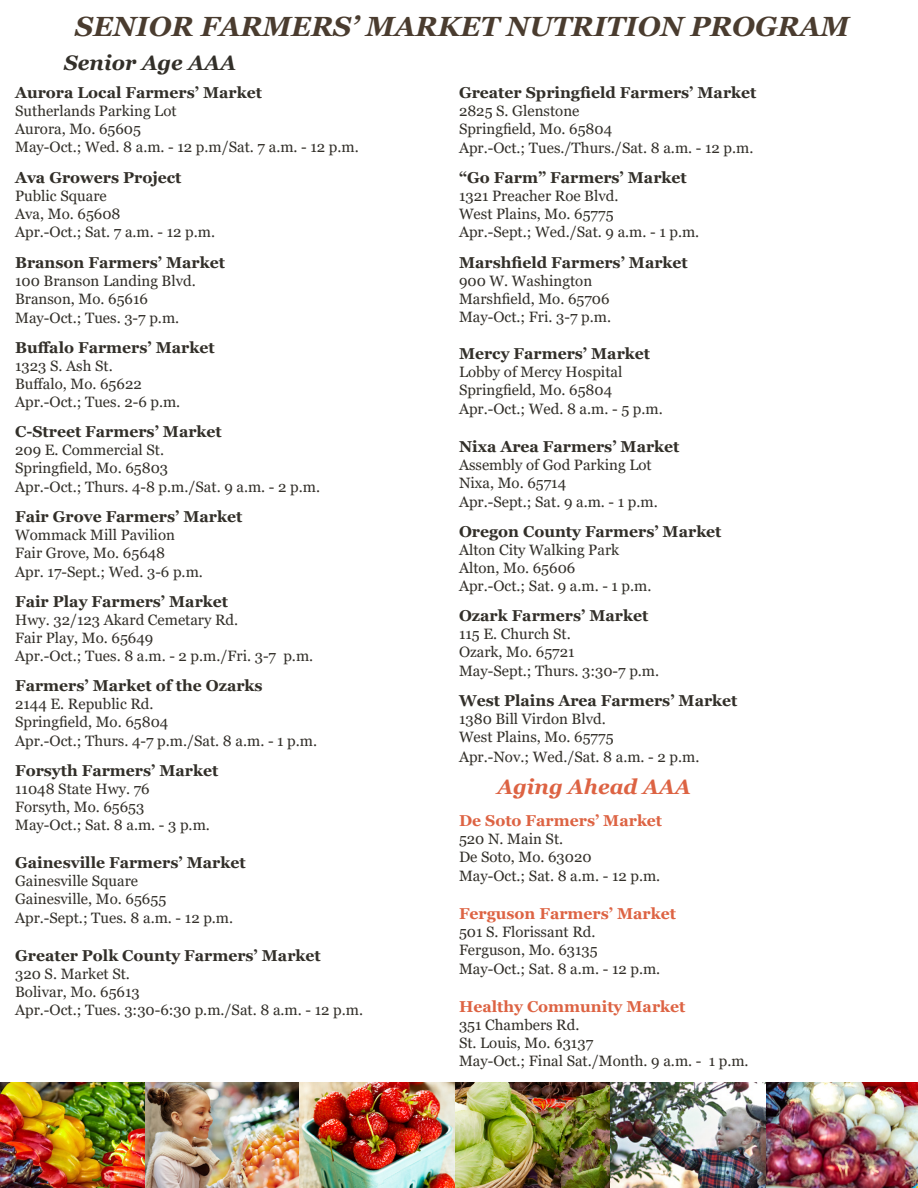
<style>
.page{position:relative;width:918px;height:1188px;background:#fff}
.page>*{position:absolute;margin:0;border:0;box-sizing:border-box;transform-origin:0 0}
.t1{font:italic 700 27.75px "Georgia";color:#4a3c2f}
.t2{font:italic 700 21px "Georgia";color:#dd6343}
.t3{font:italic 700 21px "Georgia";color:#322f29}
.t4{font:700 15.75px "Georgia";color:#322f29}
.t5{font:700 15.75px "Georgia";color:#dd6343}
.t6{font:15px "Georgia";color:#322f29}
</style>
<div class="page">
<img style="left:0;top:1082px;width:918px;height:106px">
<p class="t1" style="left:75px;top:8px;width:776px">SENIOR FARMERS’ MARKET NUTRITION PROGRAM</p>
<p class="t3" style="left:64px;top:49px;width:173px">Senior Age AAA</p>
<p class="t4" style="left:15px;top:83px;width:248px">Aurora Local Farmers’ Market</p>
<p class="t6" style="left:15px;top:102px;width:163px">Sutherlands Parking Lot</p>
<p class="t6" style="left:15px;top:120px;width:127px">Aurora, Mo. 65605</p>
<p class="t6" style="left:15px;top:138px;width:345px">May-Oct.; Wed. 8 a.m. - 12 p.m/Sat. 7 a.m. - 12 p.m.</p>
<p class="t4" style="left:15px;top:167px;width:168px">Ava Growers Project</p>
<p class="t6" style="left:15px;top:186px;width:93px">Public Square</p>
<p class="t6" style="left:15px;top:204px;width:107px">Ava, Mo. 65608</p>
<p class="t6" style="left:15px;top:223px;width:201px">Apr.-Oct.; Sat. 7 a.m. - 12 p.m.</p>
<p class="t4" style="left:15px;top:252px;width:211px">Branson Farmers’ Market</p>
<p class="t6" style="left:15px;top:271px;width:182px">100 Branson Landing Blvd.</p>
<p class="t6" style="left:15px;top:289px;width:134px">Branson, Mo. 65616</p>
<p class="t6" style="left:15px;top:308px;width:166px">May-Oct.; Tues. 3-7 p.m.</p>
<p class="t4" style="left:15px;top:337px;width:201px">Buffalo Farmers’ Market</p>
<p class="t6" style="left:15px;top:356px;width:99px">1323 S. Ash St.</p>
<p class="t6" style="left:15px;top:374px;width:128px">Buffalo, Mo. 65622</p>
<p class="t6" style="left:15px;top:392px;width:167px">Apr.-Oct.; Tues. 2-6 p.m.</p>
<p class="t4" style="left:15px;top:421px;width:208px">C-Street Farmers’ Market</p>
<p class="t6" style="left:15px;top:441px;width:151px">209 E. Commercial St.</p>
<p class="t6" style="left:15px;top:459px;width:155px">Springfield, Mo. 65803</p>
<p class="t6" style="left:15px;top:477px;width:306px">Apr.-Oct.; Thurs. 4-8 p.m./Sat. 9 a.m. - 2 p.m.</p>
<p class="t4" style="left:15px;top:506px;width:229px">Fair Grove Farmers’ Market</p>
<p class="t6" style="left:15px;top:526px;width:161px">Wommack Mill Pavilion</p>
<p class="t6" style="left:15px;top:544px;width:152px">Fair Grove, Mo. 65648</p>
<p class="t6" style="left:15px;top:563px;width:189px">Apr. 17-Sept.; Wed. 3-6 p.m.</p>
<p class="t4" style="left:15px;top:591px;width:214px">Fair Play Farmers’ Market</p>
<p class="t6" style="left:15px;top:611px;width:225px">Hwy. 32/123 Akard Cemetary Rd.</p>
<p class="t6" style="left:15px;top:629px;width:140px">Fair Play, Mo. 65649</p>
<p class="t6" style="left:15px;top:647px;width:300px">Apr.-Oct.; Tues. 8 a.m. - 2 p.m./Fri. 3-7 p.m.</p>
<p class="t4" style="left:15px;top:675px;width:249px">Farmers’ Market of the Ozarks</p>
<p class="t6" style="left:15px;top:695px;width:140px">2144 E. Republic Rd.</p>
<p class="t6" style="left:15px;top:713px;width:155px">Springfield, Mo. 65804</p>
<p class="t6" style="left:15px;top:732px;width:304px">Apr.-Oct.; Thurs. 4-7 p.m./Sat. 8 a.m. - 1 p.m.</p>
<p class="t4" style="left:15px;top:761px;width:205px">Forsyth Farmers’ Market</p>
<p class="t6" style="left:15px;top:780px;width:136px">11048 State Hwy. 76</p>
<p class="t6" style="left:15px;top:798px;width:131px">Forsyth, Mo. 65653</p>
<p class="t6" style="left:15px;top:816px;width:196px">May-Oct.; Sat. 8 a.m. - 3 p.m.</p>
<p class="t4" style="left:15px;top:852px;width:232px">Gainesville Farmers’ Market</p>
<p class="t6" style="left:15px;top:872px;width:125px">Gainesville Square</p>
<p class="t6" style="left:15px;top:890px;width:153px">Gainesville, Mo. 65655</p>
<p class="t6" style="left:15px;top:909px;width:220px">Apr.-Sept.; Tues. 8 a.m. - 12 p.m.</p>
<p class="t4" style="left:15px;top:945px;width:307px">Greater Polk County Farmers’ Market</p>
<p class="t6" style="left:15px;top:964px;width:116px">320 S. Market St.</p>
<p class="t6" style="left:15px;top:982px;width:126px">Bolivar, Mo. 65613</p>
<p class="t6" style="left:15px;top:1000px;width:349px">Apr.-Oct.; Tues. 3:30-6:30 p.m./Sat. 8 a.m. - 12 p.m.</p>
<p class="t4" style="left:459px;top:83px;width:299px">Greater Springfield Farmers’ Market</p>
<p class="t6" style="left:459px;top:102px;width:122px">2825 S. Glenstone</p>
<p class="t6" style="left:459px;top:120px;width:155px">Springfield, Mo. 65804</p>
<p class="t6" style="left:459px;top:139px;width:296px">Apr.-Oct.; Tues./Thurs./Sat. 8 a.m. - 12 p.m.</p>
<p class="t4" style="left:459px;top:168px;width:229px">“Go Farm” Farmers’ Market</p>
<p class="t6" style="left:459px;top:187px;width:161px">1321 Preacher Roe Blvd.</p>
<p class="t6" style="left:459px;top:205px;width:156px">West Plains, Mo. 65775</p>
<p class="t6" style="left:459px;top:223px;width:242px">Apr.-Sept.; Wed./Sat. 9 a.m. - 1 p.m.</p>
<p class="t4" style="left:459px;top:252px;width:230px">Marshfield Farmers’ Market</p>
<p class="t6" style="left:459px;top:271px;width:135px">900 W. Washington</p>
<p class="t6" style="left:459px;top:289px;width:152px">Marshfield, Mo. 65706</p>
<p class="t6" style="left:459px;top:307px;width:154px">May-Oct.; Fri. 3-7 p.m.</p>
<p class="t4" style="left:459px;top:344px;width:193px">Mercy Farmers’ Market</p>
<p class="t6" style="left:459px;top:363px;width:165px">Lobby of Mercy Hospital</p>
<p class="t6" style="left:459px;top:381px;width:155px">Springfield, Mo. 65804</p>
<p class="t6" style="left:459px;top:400px;width:205px">Apr.-Oct.; Wed. 8 a.m. - 5 p.m.</p>
<p class="t4" style="left:459px;top:437px;width:222px">Nixa Area Farmers’ Market</p>
<p class="t6" style="left:459px;top:456px;width:194px">Assembly of God Parking Lot</p>
<p class="t6" style="left:459px;top:474px;width:109px">Nixa, Mo. 65714</p>
<p class="t6" style="left:459px;top:493px;width:200px">Apr.-Sept.; Sat. 9 a.m. - 1 p.m.</p>
<p class="t4" style="left:459px;top:522px;width:264px">Oregon County Farmers’ Market</p>
<p class="t6" style="left:459px;top:541px;width:162px">Alton City Walking Park</p>
<p class="t6" style="left:459px;top:559px;width:118px">Alton, Mo. 65606</p>
<p class="t6" style="left:459px;top:577px;width:194px">Apr.-Oct.; Sat. 9 a.m. - 1 p.m.</p>
<p class="t4" style="left:459px;top:606px;width:191px">Ozark Farmers’ Market</p>
<p class="t6" style="left:459px;top:625px;width:113px">115 E. Church St.</p>
<p class="t6" style="left:459px;top:643px;width:117px">Ozark, Mo. 65721</p>
<p class="t6" style="left:459px;top:662px;width:202px">May-Sept.; Thurs. 3:30-7 p.m.</p>
<p class="t4" style="left:459px;top:691px;width:280px">West Plains Area Farmers’ Market</p>
<p class="t6" style="left:459px;top:710px;width:148px">1380 Bill Virdon Blvd.</p>
<p class="t6" style="left:459px;top:728px;width:156px">West Plains, Mo. 65775</p>
<p class="t6" style="left:459px;top:748px;width:242px">Apr.-Nov.; Wed./Sat. 8 a.m. - 2 p.m.</p>
<p class="t2" style="left:497px;top:773px;width:195px">Aging Ahead AAA</p>
<p class="t5" style="left:459px;top:811px;width:205px">De Soto Farmers’ Market</p>
<p class="t6" style="left:459px;top:830px;width:106px">520 N. Main St.</p>
<p class="t6" style="left:459px;top:848px;width:134px">De Soto, Mo. 63020</p>
<p class="t6" style="left:459px;top:867px;width:203px">May-Oct.; Sat. 8 a.m. - 12 p.m.</p>
<p class="t5" style="left:459px;top:903px;width:219px">Ferguson Farmers’ Market</p>
<p class="t6" style="left:459px;top:923px;width:138px">501 S. Florissant Rd.</p>
<p class="t6" style="left:459px;top:941px;width:140px">Ferguson, Mo. 63135</p>
<p class="t6" style="left:459px;top:960px;width:203px">May-Oct.; Sat. 8 a.m. - 12 p.m.</p>
<p class="t5" style="left:459px;top:996px;width:228px">Healthy Community Market</p>
<p class="t6" style="left:459px;top:1015px;width:122px">351 Chambers Rd.</p>
<p class="t6" style="left:459px;top:1033px;width:136px">St. Louis, Mo. 63137</p>
<p class="t6" style="left:459px;top:1051px;width:291px">May-Oct.; Final Sat./Month. 9 a.m. - 1 p.m.</p>
</div>
